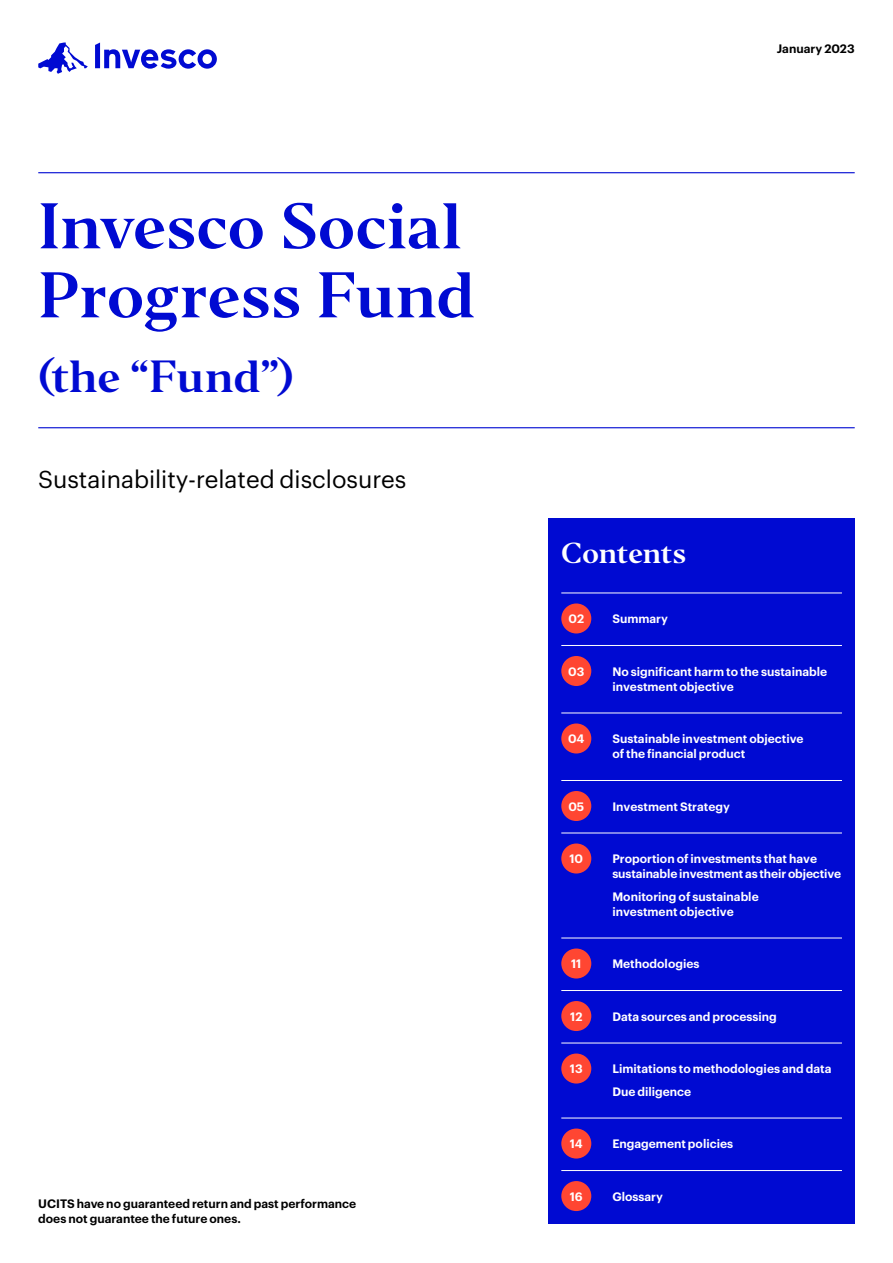
<style>
.page{position:relative;width:893px;height:1263px;background:#fff}
.page>*{position:absolute;margin:0;border:0;box-sizing:border-box;transform-origin:0 0}
.t1{font:60px/69px "Invesco Editor";letter-spacing:-.01em;color:#000ad2}
.t2{font:42px "Invesco Editor";letter-spacing:-.01em;color:#000ad2}
.t3{font:27px "Invesco Editor";letter-spacing:-.01em;color:#fff}
.t4{font:24px "Graphik";color:#000}
.t5{font:600 12px/15px "Graphik";color:#fff}
.t6{font:600 12px/15px "Graphik";color:#000}
</style>
<div class="page">
<svg style="left:38px;top:43px;width:50px;height:31px"></svg>
<svg style="left:95px;top:43px;width:122px;height:26px"></svg>
<hr style="left:38px;top:172px;width:817px;height:1px;background:#000ad2">
<hr style="left:38px;top:427px;width:817px;height:1px;background:#000ad2">
<div style="left:549px;top:518px;width:306px;height:705px;background:#000ad2"></div>
<hr style="left:561px;top:593px;width:281px;height:1px;background:#fff">
<hr style="left:561px;top:645px;width:281px;height:1px;background:#fff">
<hr style="left:561px;top:713px;width:281px;height:1px;background:#fff">
<hr style="left:561px;top:780px;width:281px;height:1px;background:#fff">
<hr style="left:561px;top:833px;width:281px;height:1px;background:#fff">
<hr style="left:561px;top:938px;width:281px;height:1px;background:#fff">
<hr style="left:561px;top:990px;width:281px;height:1px;background:#fff">
<hr style="left:561px;top:1043px;width:281px;height:1px;background:#fff">
<hr style="left:561px;top:1118px;width:281px;height:1px;background:#fff">
<hr style="left:561px;top:1170px;width:281px;height:1px;background:#fff">
<div style="left:561px;top:603px;width:30px;height:30px;background:#ff4632;border-radius:50%"></div>
<div style="left:561px;top:656px;width:30px;height:30px;background:#ff4632;border-radius:50%"></div>
<div style="left:561px;top:723px;width:30px;height:30px;background:#ff4632;border-radius:50%"></div>
<div style="left:561px;top:791px;width:30px;height:30px;background:#ff4632;border-radius:50%"></div>
<div style="left:561px;top:843px;width:30px;height:30px;background:#ff4632;border-radius:50%"></div>
<div style="left:561px;top:948px;width:30px;height:30px;background:#ff4632;border-radius:50%"></div>
<div style="left:561px;top:1001px;width:30px;height:30px;background:#ff4632;border-radius:50%"></div>
<div style="left:561px;top:1128px;width:30px;height:30px;background:#ff4632;border-radius:50%"></div>
<div style="left:561px;top:1053px;width:30px;height:30px;background:#ff4632;border-radius:50%"></div>
<div style="left:561px;top:1181px;width:30px;height:30px;background:#ff4632;border-radius:50%"></div>
<h1 class="t1" style="left:38px;top:192px;width:438px">Invesco Social<br>Progress Fund</h1>
<h2 class="t2" style="left:38px;top:350px;width:257px">(the “Fund”)</h2>
<h3 class="t4" style="left:38px;top:462px;width:370px">Sustainability-related disclosures</h3>
<p class="t6" style="left:38px;top:1195px;width:319px">UCITS have no guaranteed return and past performance does not guarantee the future ones.</p>
<p class="t6" style="left:777px;top:40px;width:79px">January 2023</p>
<h3 class="t3" style="left:561px;top:536px;width:127px">Contents</h3>
<p class="t5" style="left:568px;top:610px;width:17px">02</p>
<p class="t5" style="left:612px;top:610px;width:57px">Summary</p>
<p class="t5" style="left:568px;top:663px;width:18px">03</p>
<p class="t5" style="left:612px;top:663px;width:216px">No significant harm to the sustainable investment objective</p>
<p class="t5" style="left:568px;top:730px;width:18px">04</p>
<p class="t5" style="left:612px;top:730px;width:193px">Sustainable investment objective of the financial product</p>
<p class="t5" style="left:568px;top:798px;width:17px">05</p>
<p class="t5" style="left:612px;top:798px;width:119px">Investment Strategy</p>
<p class="t5" style="left:569px;top:850px;width:15px">10</p>
<p class="t5" style="left:612px;top:850px;width:230px">Proportion of investments that have sustainable investment as their objective</p>
<p class="t5" style="left:612px;top:888px;width:148px">Monitoring of sustainable investment objective</p>
<p class="t5" style="left:571px;top:955px;width:12px">11</p>
<p class="t5" style="left:612px;top:955px;width:89px">Methodologies</p>
<p class="t5" style="left:570px;top:1008px;width:14px">12</p>
<p class="t5" style="left:612px;top:1008px;width:166px">Data sources and processing</p>
<p class="t5" style="left:570px;top:1060px;width:14px">13</p>
<p class="t5" style="left:612px;top:1057px;width:221px;line-height:22.5px">Limitations to methodologies and data<br>Due diligence</p>
<p class="t5" style="left:570px;top:1135px;width:15px">14</p>
<p class="t5" style="left:612px;top:1135px;width:122px">Engagement policies</p>
<p class="t5" style="left:570px;top:1188px;width:15px">16</p>
<p class="t5" style="left:612px;top:1188px;width:52px">Glossary</p>
</div>
